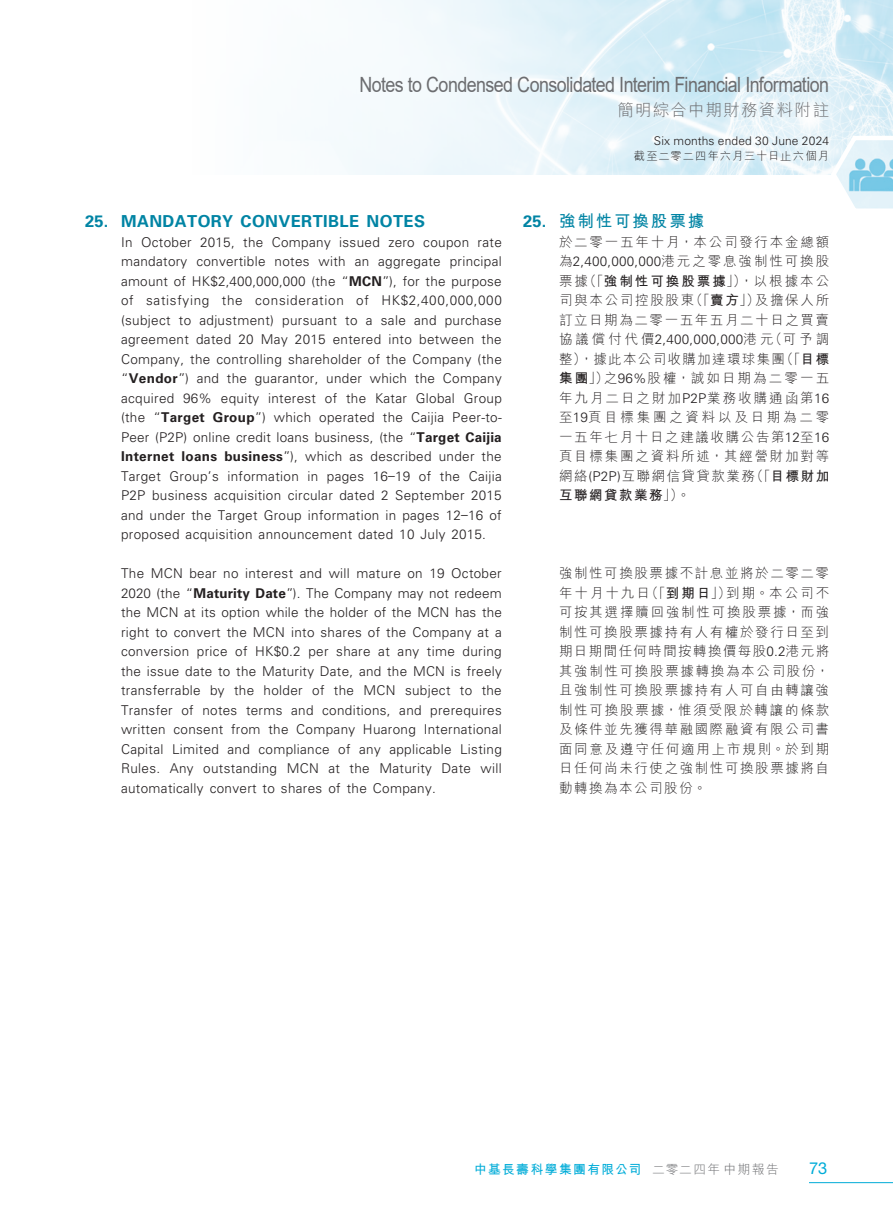
<style>
.page{position:relative;width:893px;height:1212px;background:#fff}
.page>*{position:absolute;margin:0;border:0;box-sizing:border-box;transform-origin:0 0}
.t1{font:21px "Arial";letter-spacing:-.03em;color:#6c6d70;scale:.85 1}
._03_H1{font:700 16.5px "Univers LT Std";letter-spacing:.025em;color:#0084a4}
.t2{font:300 16.5px "M Hei HK";letter-spacing:.08em;color:#6c6d70}
._03_H1-2{font:700 16.5px "M Hei HK";letter-spacing:.115em;color:#0084a4}
.t3{font:16.5px "Helvetica Neue LT Std";color:#00acd8}
._01_Body_Text{font:300 13.5px/19.5px "Univers LT Std";letter-spacing:.025em;color:#231f20;text-align:justify}
._01_Body_Text-2{font:300 13.5px/19.5px "M Hei HK";letter-spacing:.125em;color:#231f20;text-align:justify}
.t4{font:700 12.75px "M Hei HK";letter-spacing:.11em;color:#00acd8}
.t5{font:300 12px "Univers LT Std";letter-spacing:.01em;color:#231f20}
.t6{font:300 11.25px "M Hei HK";letter-spacing:.085em;color:#231f20}
.s1{font-weight:700}
.s2{font-family:"Univers LT Std"}
.s3{font-weight:300;color:#6c6d70}
</style>
<div class="page">
<img style="left:325px;top:0;width:568px;height:174px">
<svg style="left:828px;top:132px;width:65px;height:77px"></svg>
<hr style="left:809px;top:1182px;width:84px;height:1px;background:#00acd8">
<h1 class="t1" style="left:359px;top:71px;width:554px">Notes to Condensed Consolidated Interim Financial Information</h1>
<p class="t2" style="left:617px;top:99px;width:213px">簡明綜合中期財務資料附註</p>
<p class="t5" style="left:654px;top:133px;width:177px">Six months ended 30 June 2024</p>
<p class="t6" style="left:634px;top:148px;width:197px">截至二零二四年六月三十日止六個月</p>
<p class="_03_H1" style="left:85px;top:212px;width:341px">25. MANDATORY CONVERTIBLE NOTES</p>
<p class="_01_Body_Text" style="left:121px;top:232px;width:382px">In October 2015, the Company issued zero coupon rate mandatory convertible notes with an aggregate principal amount of HK$2,400,000,000 (the “<span class="s1">MCN</span>”), for the purpose of satisfying the consideration of HK$2,400,000,000 (subject to adjustment) pursuant to a sale and purchase agreement dated 20 May 2015 entered into between the Company, the controlling shareholder of the Company (the “<span class="s1">Vendor</span>”) and the guarantor, under which the Company acquired 96% equity interest of the Katar Global Group (the “<span class="s1">Target Group</span>”) which operated the Caijia Peer-to-Peer (P2P) online credit loans business, (the “<span class="s1">Target Caijia Internet loans business</span>”), which as described under the Target Group’s information in pages 16–19 of the Caijia P2P business acquisition circular dated 2 September 2015 and under the Target Group information in pages 12–16 of proposed acquisition announcement dated 10 July 2015.</p>
<p class="_01_Body_Text" style="left:121px;top:564px;width:382px">The MCN bear no interest and will mature on 19 October 2020 (the “<span class="s1">Maturity Date</span>”). The Company may not redeem the MCN at its option while the holder of the MCN has the right to convert the MCN into shares of the Company at a conversion price of HK$0.2 per share at any time during the issue date to the Maturity Date, and the MCN is freely transferrable by the holder of the MCN subject to the Transfer of notes terms and conditions, and prerequires written consent from the Company Huarong International Capital Limited and compliance of any applicable Listing Rules. Any outstanding MCN at the Maturity Date will automatically convert to shares of the Company.</p>
<p class="_03_H1-2" style="left:523px;top:209px;width:183px"><span class="s2">25.</span> 強制性可換股票據</p>
<p class="_01_Body_Text-2" style="left:559px;top:232px;width:272px">於二零一五年十月，本公司發行本金總額為<span class="s2">2,400,000,000</span>港元之零息強制性可換股票據（「<span class="s1">強制性可換股票據</span>」），以根據本公司與本公司控股股東（「<span class="s1">賣方</span>」）及擔保人所訂立日期為二零一五年五月二十日之買賣協議償付代價<span class="s2">2,400,000,000</span>港元（可予調整），據此本公司收購加達環球集團（「<span class="s1">目標集團</span>」）之<span class="s2">96%</span>股權，誠如日期為二零一五年九月二日之財加<span class="s2">P2P</span>業務收購通函第<span class="s2">16</span>至<span class="s2">19</span>頁目標集團之資料以及日期為二零一五年七月十日之建議收購公告第<span class="s2">12</span>至<span class="s2">16</span>頁目標集團之資料所述，其經營財加對等網絡<span class="s2">(P2P)</span>互聯網信貸貸款業務（「<span class="s1">目標財加互聯網貸款業務</span>」）。</p>
<p class="_01_Body_Text-2" style="left:559px;top:563px;width:272px">強制性可換股票據不計息並將於二零二零年十月十九日（「<span class="s1">到期日</span>」）到期。本公司不可按其選擇贖回強制性可換股票據，而強制性可換股票據持有人有權於發行日至到期日期間任何時間按轉換價每股<span class="s2">0.2</span>港元將其強制性可換股票據轉換為本公司股份，且強制性可換股票據持有人可自由轉讓強制性可換股票據，惟須受限於轉讓的條款及條件並先獲得華融國際融資有限公司書面同意及遵守任何適用上市規則。於到期日任何尚未行使之強制性可換股票據將自動轉換為本公司股份。</p>
<p class="t4" style="left:474px;top:1159px;width:306px">中基長壽科學集團有限公司 <span class="s3">二零二四年 中期報告</span></p>
<p class="t3" style="left:809px;top:1158px;width:20px">73</p>
</div>
